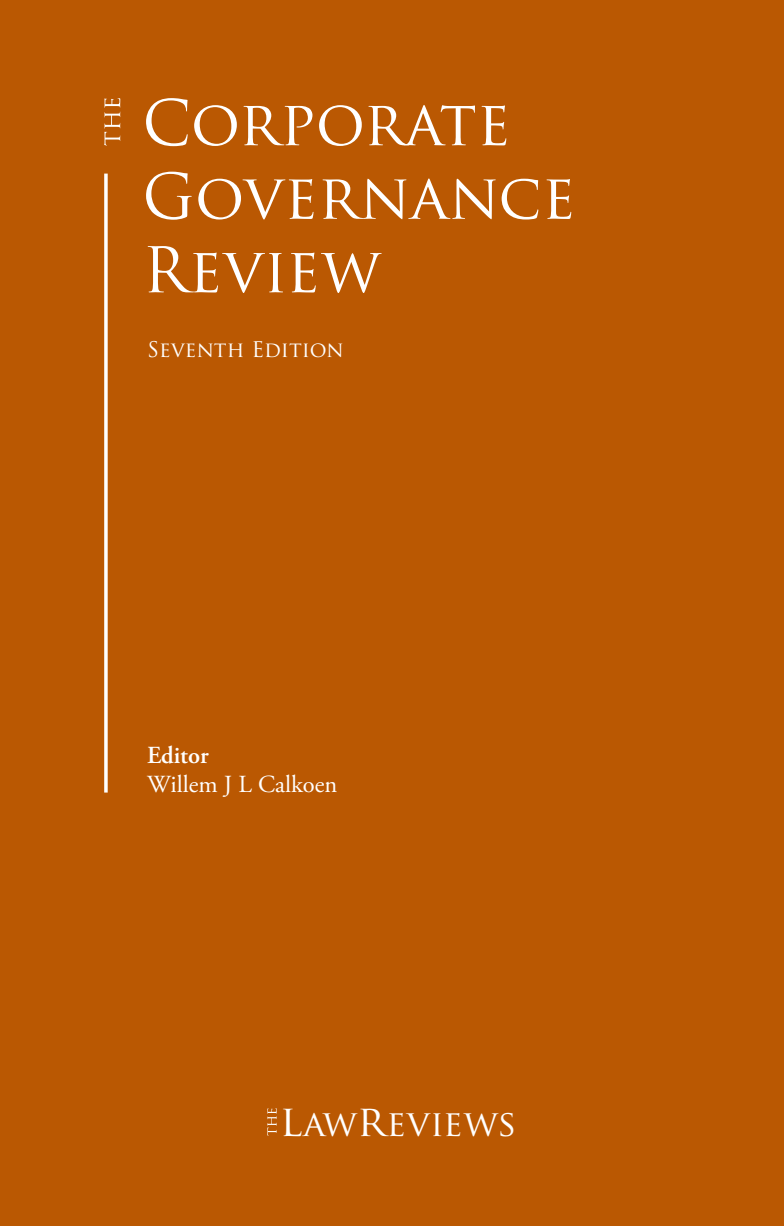
<style>
.page{position:relative;width:784px;height:1226px;background:#fff}
.page>*{position:absolute;margin:0;border:0;box-sizing:border-box;transform-origin:0 0}
.t1{font:61.25px/73.5px "Trajan Pro";color:#fff}
.t2{font:35.52px "Trajan Pro";color:#fff}
.t3{font:24.5px "Adobe Garamond Pro";color:#fff}
.t4{font:600 24.5px "Adobe Garamond Pro";color:#fff}
.t5{font:21px "Trajan Pro";color:#fff}
.s1{font-size:42.52px}
</style>
<div class="page">
<div style="left:0;top:0;width:784px;height:1225px;background:#ba5802"></div>
<svg style="left:104px;top:98px;width:16px;height:47px"></svg>
<svg style="left:104px;top:173px;width:4px;height:619px;background:#f6eadf"></svg>
<svg style="left:267px;top:1108px;width:10px;height:27px"></svg>
<p class="t1" style="left:142px;top:86px;width:435px">Corporate<br>Governance<br>Review</p>
<p class="t5" style="left:147px;top:336px;width:198px">Seventh Edition</p>
<p class="t4" style="left:147px;top:740px;width:63px">Editor</p>
<p class="t3" style="left:147px;top:769px;width:192px">Willem J L Calkoen</p>
<p class="t2" style="left:280px;top:1099px;width:238px"><span class="s1">l</span>aw<span class="s1">r</span>eviews</p>
</div>
